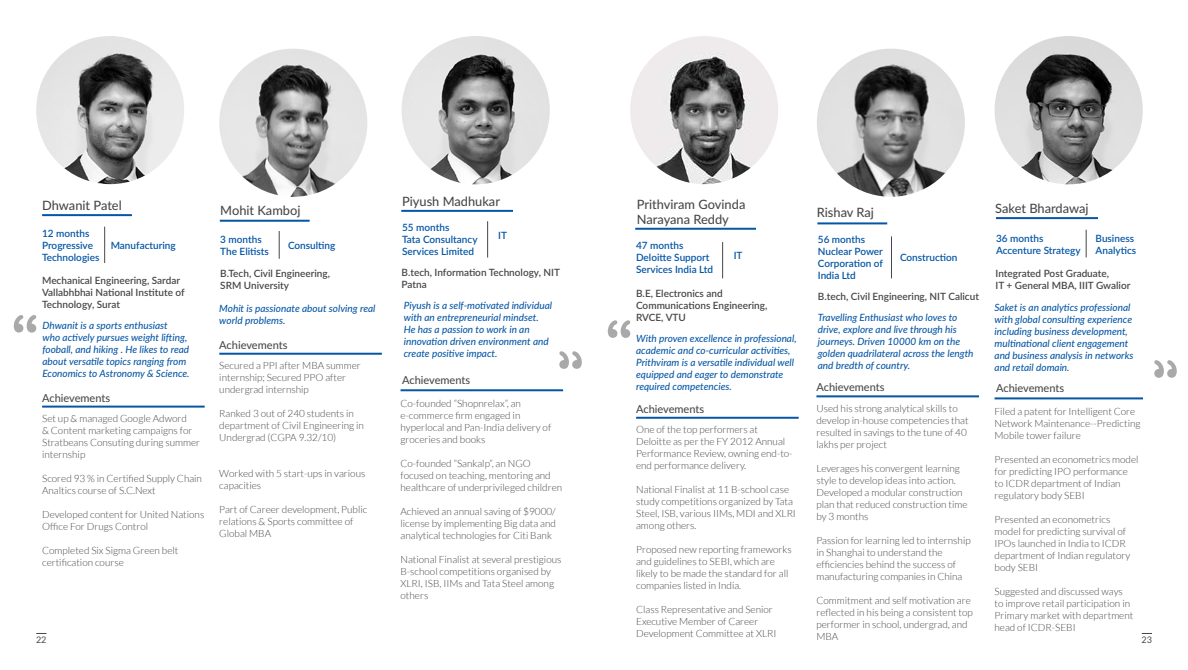
<style>
.page{position:relative;width:1188px;height:670px;background:#fff}
.page>*{position:absolute;margin:0;border:0;box-sizing:border-box;transform-origin:0 0}
.t1{font:60px "Arial Rounded MT Bold";color:#aaa9a9}
.t2{font:500 12.8px/15.4px "Lato";color:#474747}
.t3{font:500 11px "Lato";color:#474747}
.t4{font:300 10px/12px "Lato";color:#474747}
.t5{font:italic 500 10px/12px "Lato";color:#0556a5}
.t6{font:600 10px/12px "Lato";color:#474747}
.t7{font:600 10px/12px "Lato";color:#0556a5}
.t8{font:9px "Lato";color:#474747}
</style>
<div class="page">
<hr style="left:42px;top:405px;width:163px;height:2px;background:#0556a5">
<hr style="left:42px;top:214px;width:90px;height:2px;background:#0556a5">
<hr style="left:220px;top:220px;width:90px;height:2px;background:#0556a5">
<hr style="left:401px;top:210px;width:112px;height:2px;background:#0556a5">
<img style="left:36px;top:36px;width:148px;height:148px;border-radius:74px">
<hr style="left:219px;top:353px;width:163px;height:2px;background:#0556a5">
<img style="left:219px;top:49px;width:148px;height:148px;border-radius:74px">
<hr style="left:401px;top:389px;width:162px;height:2px;background:#0556a5">
<img style="left:402px;top:36px;width:148px;height:148px;border-radius:74px">
<hr style="left:104px;top:227px;width:1px;height:36px;background:#474747">
<svg style="left:279px;top:231px;width:1px;height:28px"></svg>
<hr style="left:487px;top:221px;width:1px;height:36px;background:#474747">
<hr style="left:635px;top:228px;width:121px;height:2px;background:#0556a5">
<hr style="left:817px;top:222px;width:70px;height:2px;background:#0556a5">
<hr style="left:996px;top:217px;width:102px;height:2px;background:#0556a5">
<hr style="left:636px;top:417px;width:163px;height:2px;background:#0556a5">
<img style="left:630px;top:36px;width:148px;height:148px;border-radius:74px">
<hr style="left:816px;top:395px;width:163px;height:2px;background:#0556a5">
<img style="left:817px;top:49px;width:148px;height:148px;border-radius:74px">
<hr style="left:995px;top:397px;width:148px;height:2px;background:#0556a5">
<img style="left:995px;top:36px;width:148px;height:148px;border-radius:74px">
<hr style="left:722px;top:242px;width:1px;height:36px;background:#474747">
<hr style="left:891px;top:236px;width:1px;height:42px;background:#474747">
<svg style="left:1086px;top:230px;width:1px;height:27px"></svg>
<p class="t2" style="left:402px;top:193px;width:99px">Piyush Madhukar</p>
<p class="t2" style="left:637px;top:196px;width:110px">Prithviram Govinda<br>Narayana Reddy</p>
<p class="t2" style="left:42px;top:197px;width:81px">Dhwanit Patel</p>
<p class="t2" style="left:995px;top:200px;width:95px">Saket Bhardawaj</p>
<p class="t2" style="left:220px;top:202px;width:82px">Mohit Kamboj</p>
<p class="t2" style="left:817px;top:204px;width:59px">Rishav Raj</p>
<p class="t7" style="left:402px;top:221px;width:77px">55 months<br>Tata Consultancy<br>Services Limited</p>
<p class="t7" style="left:42px;top:227px;width:59px">12 months<br>Progressive<br>Technologies</p>
<p class="t6" style="left:42px;top:273px;width:144px">Mechanical Engineering, Sardar<br>Vallabhbhai National Institute of<br>Technology, Surat</p>
<p class="t7" style="left:498px;top:229px;width:10px">IT</p>
<p class="t7" style="left:996px;top:231px;width:86px">36 months<br>Accenture Strategy</p>
<p class="t6" style="left:996px;top:267px;width:136px">Integrated Post Graduate,<br>IT + General MBA, IIIT Gwalior</p>
<p class="t7" style="left:1096px;top:231px;width:42px">Business<br>Analytics</p>
<p class="t7" style="left:220px;top:233px;width:50px">3 months<br>The Elitists</p>
<p class="t7" style="left:818px;top:233px;width:67px">56 months<br>Nuclear Power<br>Corporation of<br>India Ltd</p>
<p class="t7" style="left:111px;top:239px;width:67px">Manufacturing</p>
<p class="t7" style="left:288px;top:238px;width:49px">Consulting</p>
<p class="t7" style="left:636px;top:239px;width:79px">47 months<br>Deloitte Support<br>Services India Ltd</p>
<p class="t6" style="left:636px;top:286px;width:133px">B.E, Electronics and<br>Communications Engineering,<br>RVCE, VTU</p>
<p class="t7" style="left:734px;top:249px;width:10px">IT</p>
<p class="t7" style="left:900px;top:251px;width:59px">Construction</p>
<p class="t6" style="left:402px;top:266px;width:160px">B.tech, Information Technology, NIT<br>Patna</p>
<p class="t6" style="left:220px;top:267px;width:111px">B.Tech, Civil Engineering,<br>SRM University</p>
<p class="t6" style="left:818px;top:290px;width:163px">B.tech, Civil Engineering, NIT Calicut</p>
<p class="t5" style="left:404px;top:299px;width:150px">Piyush is a self-motivated individual with an entrepreneurial mindset.<br>He has a passion to work in an innovation driven environment and create positive impact.</p>
<p class="t5" style="left:995px;top:301px;width:140px">Saket is an analytics professional with global consulting experience including business development, multinational client engagement and business analysis in networks and retail domain.</p>
<p class="t5" style="left:219px;top:302px;width:158px">Mohit is passionate about solving real world problems.</p>
<p class="t5" style="left:818px;top:311px;width:157px">Travelling Enthusiast who loves to drive, explore and live through his journeys. Driven 10000 km on the golden quadrilateral across the length and bredth of country.</p>
<h1 class="t1" style="left:11px;top:302px;width:29px">“</h1>
<h1 class="t1" style="left:605px;top:307px;width:29px">“</h1>
<p class="t5" style="left:43px;top:319px;width:149px">Dhwanit is a sports enthusiast<br>who actively pursues weight lifting, fooball, and hiking . He likes to read about versatile topics ranging from Economics to Astronomy &amp; Science.</p>
<p class="t5" style="left:636px;top:332px;width:162px">With proven excellence in professional, academic and co-curricular activities, Prithviram is a versatile individual well equipped and eager to demonstrate required competencies.</p>
<p class="t3" style="left:219px;top:337px;width:70px">Achievements</p>
<p class="t4" style="left:219px;top:360px;width:143px">Secured a PPI after MBA summer internship; Secured PPO after undergrad internship</p>
<p class="t4" style="left:219px;top:408px;width:146px">Ranked 3 out of 240 students in department of Civil Engineering in<br>Undergrad (CGPA 9.32/10)</p>
<p class="t4" style="left:219px;top:468px;width:148px">Worked with 5 start-ups in various capacities</p>
<p class="t4" style="left:219px;top:504px;width:150px">Part of Career development, Public relations &amp; Sports committee of<br>Global MBA</p>
<p class="t3" style="left:402px;top:372px;width:70px">Achievements</p>
<p class="t3" style="left:816px;top:379px;width:70px">Achievements</p>
<p class="t3" style="left:996px;top:380px;width:70px">Achievements</p>
<p class="t3" style="left:42px;top:389px;width:70px">Achievements</p>
<p class="t4" style="left:401px;top:397px;width:152px">Co-founded “Shopnrelax”, an e-commerce firm engaged in hyperlocal and Pan-India delivery of groceries and books</p>
<p class="t4" style="left:401px;top:457px;width:163px">Co-founded “Sankalp”, an NGO focused on teaching, mentoring and healthcare of underprivileged children</p>
<p class="t4" style="left:401px;top:505px;width:157px;text-align:justify">Achieved an annual saving of $9000/ license by implementing Big data and analytical technologies for Citi Bank</p>
<p class="t4" style="left:401px;top:553px;width:162px">National Finalist at several prestigious<br>B-school competitions organised by<br>XLRI, ISB, IIMs and Tata Steel among others</p>
<p class="t3" style="left:636px;top:401px;width:70px">Achievements</p>
<p class="t4" style="left:816px;top:402px;width:154px">Used his strong analytical skills to develop in-house competencies that resulted in savings to the tune of 40 lakhs per project</p>
<p class="t4" style="left:816px;top:462px;width:153px">Leverages his convergent learning style to develop ideas into action.<br>Developed a modular construction plan that reduced construction time by 3 months</p>
<p class="t4" style="left:816px;top:534px;width:156px">Passion for learning led to internship in Shanghai to understand the efficiencies behind the success of manufacturing companies in China</p>
<p class="t4" style="left:816px;top:594px;width:158px">Commitment and self motivation are reflected in his being a consistent top performer in school, undergrad, and<br>MBA</p>
<p class="t4" style="left:995px;top:405px;width:147px">Filed a patent for Intelligent Core<br>Network Maintenance--Predicting<br>Mobile tower failure</p>
<p class="t4" style="left:995px;top:453px;width:146px">Presented an econometrics model for predicting IPO performance to ICDR department of Indian regulatory body SEBI</p>
<p class="t4" style="left:995px;top:513px;width:137px">Presented an econometrics model for predicting survival of<br>IPOs launched in India to ICDR department of Indian regulatory body SEBI</p>
<p class="t4" style="left:995px;top:585px;width:140px">Suggested and discussed ways to improve retail participation in<br>Primary market with department head of ICDR-SEBI</p>
<p class="t4" style="left:42px;top:412px;width:160px">Set up &amp; managed Google Adword<br>&amp; Content marketing campaigns for<br>Stratbeans Consuting during summer internship</p>
<p class="t4" style="left:42px;top:472px;width:161px">Scored 93 % in Certified Supply Chain<br>Analtics course of S.C.Next</p>
<p class="t4" style="left:42px;top:508px;width:164px">Developed content for United Nations<br>Office For Drugs Control</p>
<p class="t4" style="left:42px;top:544px;width:138px">Completed Six Sigma Green belt certification course</p>
<p class="t4" style="left:636px;top:423px;width:158px">One of the top performers at<br>Deloitte as per the FY 2012 Annual<br>Performance Review, owning end-to&shy;end performance delivery.</p>
<p class="t4" style="left:636px;top:483px;width:161px">National Finalist at 11 B-school case study competitions organized by Tata<br>Steel, ISB, various IIMs, MDI and XLRI among others.</p>
<p class="t4" style="left:636px;top:543px;width:157px">Proposed new reporting frameworks and guidelines to SEBI, which are likely to be made the standard for all companies listed in India.</p>
<p class="t4" style="left:636px;top:603px;width:142px">Class Representative and Senior<br>Executive Member of Career<br>Development Committee at XLRI</p>
<p class="t8" style="left:36px;top:634px;width:12px">22</p>
<p class="t8" style="left:1142px;top:634px;width:12px">23</p>
</div>
